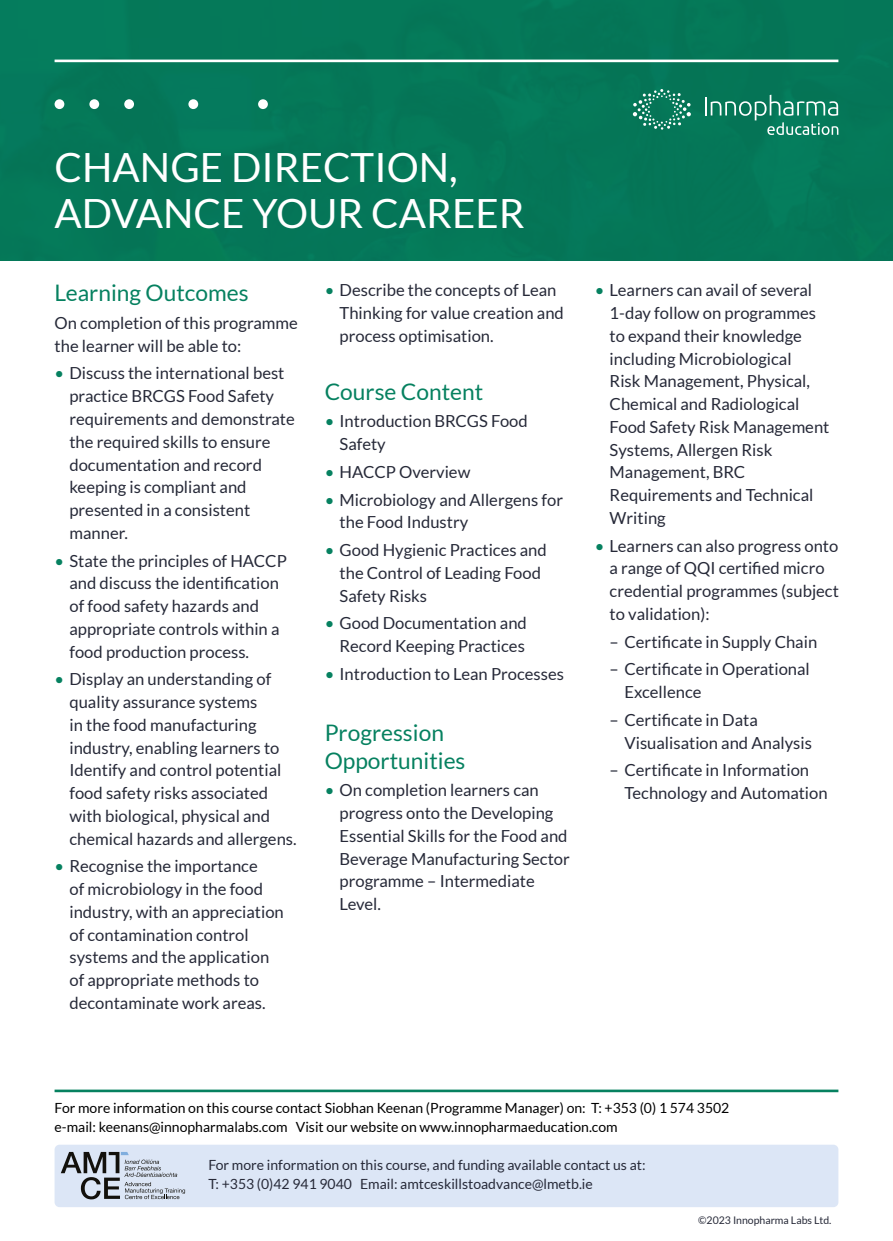
<style>
.page{position:relative;width:893px;height:1241px;background:#fff}
.page>*{position:absolute;margin:0;border:0;box-sizing:border-box;transform-origin:0 0}
.t1{font:40.25px/45.5px "Lato";color:#fff}
.t2{font:22.75px/28px "Lato";color:#068160}
.t3{font:16.62px/22.8px "Lato";color:#262938}
.t4{font:14px/19.2px "Lato";color:#000}
.t5{font:14px/19.2px "Lato";color:#262938}
.t6{font:700 13.65px "Raleway";color:#13110c}
.t7{font:10.5px "Lato";color:#262938}
.s1{color:#068160}
</style>
<div class="page">
<div style="left:0;top:0;width:893px;height:260px;background:#057758"></div>
<div style="left:55px;top:99px;width:9px;height:10px;background:#fff;border-radius:50%"></div>
<div style="left:89px;top:99px;width:10px;height:10px;background:#fff;border-radius:50%"></div>
<div style="left:124px;top:99px;width:10px;height:10px;background:#fff;border-radius:50%"></div>
<div style="left:188px;top:99px;width:10px;height:10px;background:#fff;border-radius:50%"></div>
<div style="left:258px;top:99px;width:10px;height:10px;background:#fff;border-radius:50%"></div>
<svg style="left:633px;top:89px;width:58px;height:41px;background:#29896f"></svg>
<svg style="left:705px;top:95px;width:133px;height:40px;background:#2d8e73"></svg>
<hr style="left:55px;top:60px;width:783px;height:2px;background:#fff">
<div style="left:55px;top:1144px;width:783px;height:62px;background:#dce6f6;border-radius:5px"></div>
<hr style="left:55px;top:1089px;width:783px;height:2px;background:#068160">
<svg style="left:61px;top:1151px;width:124px;height:48px"></svg>
<h1 class="t1" style="left:55px;top:144px;width:472px">CHANGE DIRECTION,<br>ADVANCE YOUR CAREER</h1>
<h2 class="t2" style="left:55px;top:279px;width:196px">Learning Outcomes</h2>
<p class="t3" style="left:55px;top:311px;width:245px">On completion of this programme the learner will be able to:</p>
<p class="t3" style="left:69px;top:362px;width:227px;text-indent:-15px"><span class="s1">•</span> Discuss the international best practice BRCGS Food Safety requirements and demonstrate the required skills to ensure documentation and record keeping is compliant and presented in a consistent manner.</p>
<p class="t3" style="left:69px;top:549px;width:219px;text-indent:-15px"><span class="s1">•</span> State the principles of HACCP and discuss the identification of food safety hazards and appropriate controls within a food production process.</p>
<p class="t3" style="left:69px;top:667px;width:229px;text-indent:-15px"><span class="s1">•</span> Display an understanding of quality assurance systems<br>in the food manufacturing industry, enabling learners to<br>Identify and control potential food safety risks associated with biological, physical and chemical hazards and allergens.</p>
<p class="t3" style="left:69px;top:854px;width:216px;text-indent:-15px"><span class="s1">•</span> Recognise the importance<br>of microbiology in the food industry, with an appreciation of contamination control systems and the application of appropriate methods to decontaminate work areas.</p>
<p class="t3" style="left:340px;top:278px;width:226px;text-indent:-15px"><span class="s1">•</span> Describe the concepts of Lean<br>Thinking for value creation and process optimisation.</p>
<h2 class="t2" style="left:325px;top:377px;width:160px">Course Content</h2>
<p class="t3" style="left:340px;top:410px;width:190px;text-indent:-15px"><span class="s1">•</span> Introduction BRCGS Food<br>Safety</p>
<p class="t3" style="left:325px;top:460px;width:147px"><span class="s1">•</span> HACCP Overview</p>
<p class="t3" style="left:340px;top:488px;width:225px;text-indent:-15px"><span class="s1">•</span> Microbiology and Allergens for the Food Industry</p>
<p class="t3" style="left:340px;top:538px;width:209px;text-indent:-15px"><span class="s1">•</span> Good Hygienic Practices and the Control of Leading Food<br>Safety Risks</p>
<p class="t3" style="left:325px;top:611px;width:204px;text-align:right"><span class="s1">•</span> Good Documentation and<br>Record Keeping Practices</p>
<p class="t3" style="left:325px;top:662px;width:241px"><span class="s1">•</span> Introduction to Lean Processes</p>
<h2 class="t2" style="left:325px;top:718px;width:142px">Progression<br>Opportunities</h2>
<p class="t3" style="left:340px;top:778px;width:232px;text-indent:-15px"><span class="s1">•</span> On completion learners can progress onto the Developing<br>Essential Skills for the Food and<br>Beverage Manufacturing Sector programme – Intermediate<br>Level.</p>
<p class="t3" style="left:610px;top:279px;width:221px;text-indent:-15px"><span class="s1">•</span> Learners can avail of several<br>1-day follow on programmes to expand their knowledge including Microbiological<br>Risk Management, Physical,<br>Chemical and Radiological<br>Food Safety Risk Management<br>Systems, Allergen Risk<br>Management, BRC<br>Requirements and Technical<br>Writing</p>
<p class="t3" style="left:610px;top:534px;width:231px;text-indent:-15px"><span class="s1">•</span> Learners can also progress onto a range of QQI certified micro credential programmes (subject to validation):</p>
<p class="t3" style="left:610px;top:630px;width:209px">– Certificate in Supply Chain</p>
<p class="t3" style="left:624px;top:657px;width:187px;text-indent:-15px">– Certificate in Operational<br>Excellence</p>
<p class="t3" style="left:624px;top:708px;width:189px;text-indent:-15px">– Certificate in Data<br>Visualisation and Analysis</p>
<p class="t3" style="left:624px;top:758px;width:205px;text-indent:-15px">– Certificate in Information<br>Technology and Automation</p>
<p class="t4" style="left:55px;top:1097px;width:676px">For more information on this course contact Siobhan Keenan (Programme Manager) on: T: +353 (0) 1 574 3502 e-mail: keenans@innopharmalabs.com Visit our website on www.innopharmaeducation.com</p>
<p class="t5" style="left:208px;top:1154px;width:439px">For more information on this course, and funding available contact us at:<br>T: +353 (0)42 941 9040 Email: amtceskillstoadvance@lmetb.ie</p>
<p class="t6" style="left:202px;top:1181px;width:98px">learning works</p>
<p class="t7" style="left:698px;top:1213px;width:135px">©2023 Innopharma Labs Ltd.</p>
</div>
